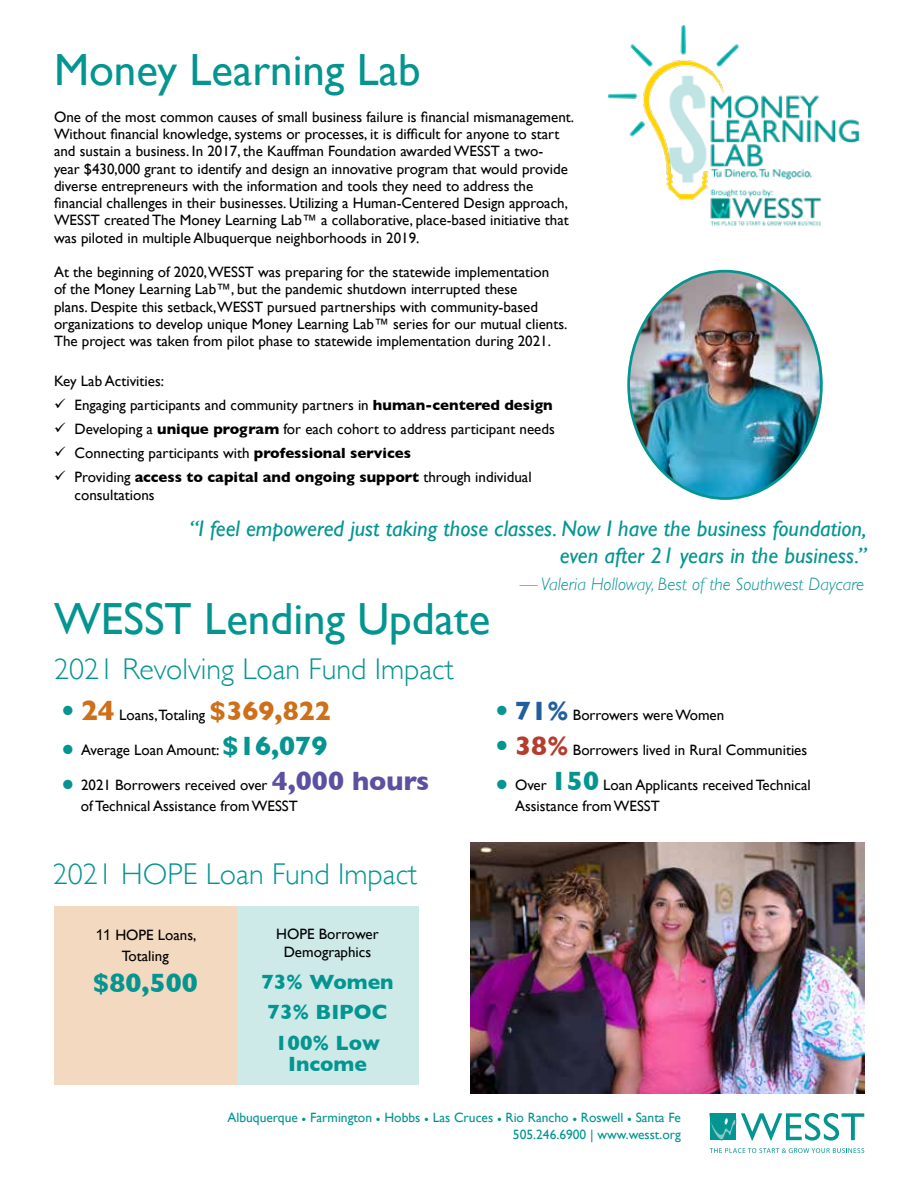
<style>
.page{position:relative;width:918px;height:1188px;background:#fff}
.page>*{position:absolute;margin:0;border:0;box-sizing:border-box;transform-origin:0 0}
.t1{font:45px "Gill Sans";color:#049591}
.t2{font:300 30px "Gill Sans";color:#049591}
.t3{font:700 27px "Gill Sans";color:#049591}
.t4{font:italic 22.5px/27px "Gill Sans";color:#049591;text-align:right}
.t5{font:700 21px/30.5px "Gill Sans";color:#049591;text-align:center}
.t6{font:italic 300 18px "Gill Sans";color:#049591}
.t7{font:15px/17.2px "Gill Sans";color:#000}
.t8{font:13.5px/16.5px "Gill Sans";color:#049591;text-align:right}
.s1{font-weight:700}
.s2{font-weight:700;font-size:28.5px;color:#049591}
.s3{font-weight:700;font-size:28.5px;color:#ce6f19}
.s4{font-weight:700;font-size:27px;color:#ce6f19}
.s5{font-weight:700;font-size:27px;color:#049591}
.s6{font-weight:700;font-size:27px;color:#5c50a1}
.s7{font-weight:700;font-size:27px;color:#215e9e}
.s8{font-weight:700;font-size:27px;color:#b53d2e}
.s9{font-family:"Arial"}
</style>
<div class="page">
<svg style="left:710px;top:1148px;width:154px;height:5px"></svg>
<svg style="left:710px;top:1113px;width:154px;height:28px"></svg>
<img style="left:608px;top:26px;width:252px;height:200px">
<img style="left:629px;top:271px;width:192px;height:228px">
<img style="left:471px;top:843px;width:393px;height:250px">
<div style="left:236px;top:906px;width:183px;height:178px;background:#cdeae9"></div>
<div style="left:54px;top:906px;width:182px;height:178px;background:#f4d9c1"></div>
<h1 class="t1" style="left:54px;top:43px;width:368px">Money Learning Lab</h1>
<p class="t7" style="left:54px;top:108px;width:522px">One of the most common causes of small business failure is financial mismanagement.<br>Without financial knowledge, systems or processes, it is difficult for anyone to start and sustain a business. In 2017, the Kauffman Foundation awarded WESST a two-<br>year $430,000 grant to identify and design an innovative program that would provide diverse entrepreneurs with the information and tools they need to address the financial challenges in their businesses. Utilizing a Human-Centered Design approach, WESST created The Money Learning Lab™ a collaborative, place-based initiative that was piloted in multiple Albuquerque neighborhoods in 2019.</p>
<p class="t7" style="left:54px;top:263px;width:515px">At the beginning of 2020,WESST was preparing for the statewide implementation<br>of the Money Learning Lab™, but the pandemic shutdown interrupted these<br>plans. Despite this setback,WESST pursued partnerships with community-based organizations to develop unique Money Learning Lab™ series for our mutual clients.<br>The project was taken from pilot phase to statewide implementation during 2021.</p>
<p class="t7" style="left:75px;top:369px;width:482px;line-height:24px;text-indent:-20px">Key Lab Activities:<br>Engaging participants and community partners in <span class="s1">human-centered design </span>Developing a <span class="s1">unique program</span> for each cohort to address participant needs Connecting participants with <span class="s1">professional services<br></span>Providing <span class="s1">access to capital and ongoing support</span> through individual</p>
<p class="t7" style="left:75px;top:486px;width:82px">consultations</p>
<h3 class="t4" style="left:189px;top:515px;width:679px">“I feel empowered just taking those classes. Now I have the business foundation, even after 21 years in the business.”</h3>
<p class="t6" style="left:520px;top:574px;width:346px">— Valeria Holloway, Best of the Southwest Daycare</p>
<h1 class="t1" style="left:54px;top:592px;width:438px">WESST Lending Update</h1>
<h2 class="t2" style="left:54px;top:646px;width:401px">2021 Revolving Loan Fund Impact</h2>
<p class="t7" style="left:61px;top:706px;width:272px"><span class="s2">•</span> <span class="s3">24</span> Loans,Totaling <span class="s4">$369,822</span></p>
<p class="t7" style="left:61px;top:741px;width:268px"><span class="s2">•</span> Average Loan Amount: <span class="s5">$16,079</span></p>
<p class="t7" style="left:81px;top:774px;width:350px;line-height:21px;text-indent:-20px"><span class="s2">•</span> 2021 Borrowers received over <span class="s6">4,000 hours </span>of Technical Assistance from WESST</p>
<p class="t7" style="left:495px;top:706px;width:231px"><span class="s2">•</span> <span class="s7">71%</span> Borrowers were Women</p>
<p class="t7" style="left:495px;top:741px;width:314px"><span class="s2">•</span> <span class="s8">38%</span> Borrowers lived in Rural Communities</p>
<p class="t7" style="left:515px;top:774px;width:297px;line-height:21px;text-indent:-20px"><span class="s2">•</span> Over <span class="s5">150</span> Loan Applicants received Technical<br>Assistance from WESST</p>
<h2 class="t2" style="left:53px;top:851px;width:366px">2021 HOPE Loan Fund Impact</h2>
<p class="t7" style="left:96px;top:924px;width:102px;line-height:21px;text-align:center"><span class="s9">11</span> HOPE Loans,<br>Totaling</p>
<h3 class="t3" style="left:93px;top:962px;width:107px">$80,500</h3>
<p class="t7" style="left:276px;top:925px;width:104px;line-height:18px;text-align:center">HOPE Borrower<br>Demographics</p>
<h3 class="t5" style="left:261px;top:966px;width:134px">73% Women<br>73% BIPOC<br>100% Low</h3>
<h3 class="t5" style="left:288px;top:1048px;width:80px">Income</h3>
<p class="t8" style="left:227px;top:1109px;width:455px">Albuquerque • Farmington • Hobbs • Las Cruces • Rio Rancho • Roswell • Santa Fe<br>505.246.6900 | www.wesst.org</p>
</div>
